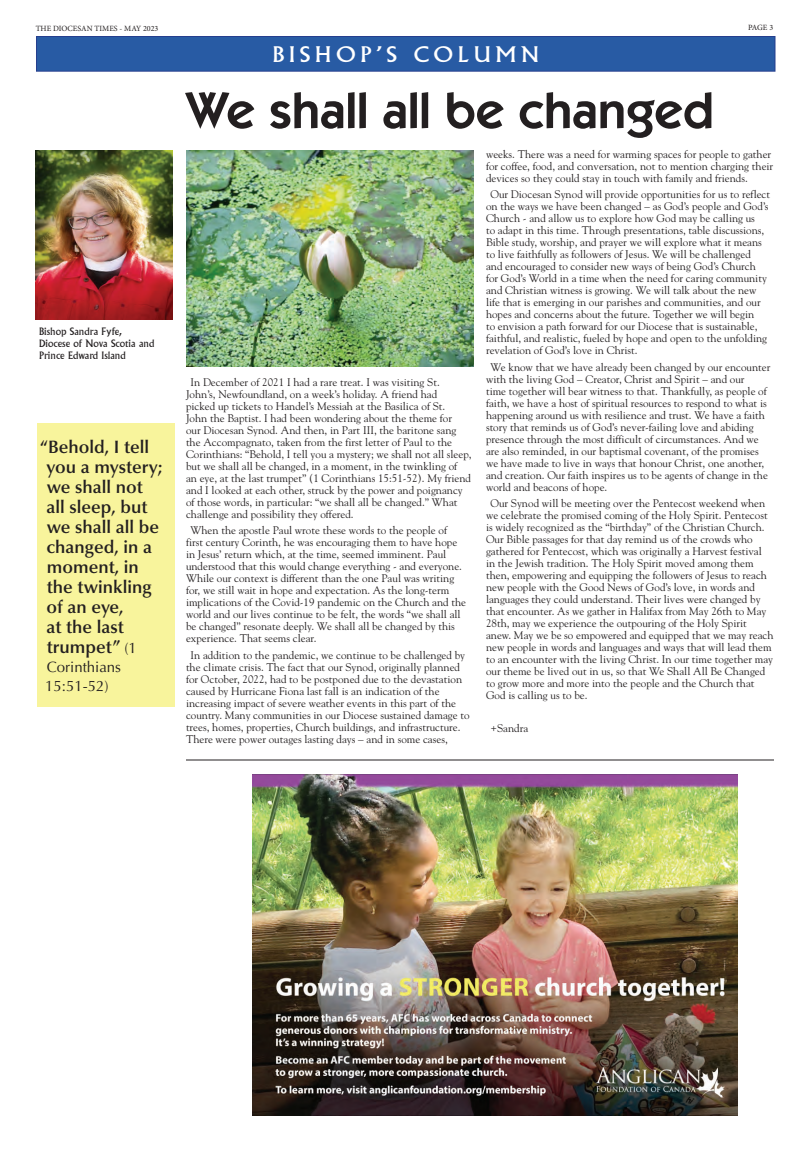
<style>
.page{position:relative;width:810px;height:1152px;background:#fff}
.page>*{position:absolute;margin:0;border:0;box-sizing:border-box;transform-origin:0 0}
.t1{font:600 51px "ITC Kabel Std";color:#231f20}
.t2{font:21px "Albertus MT Std";letter-spacing:.2em;color:#fff;scale:1.1 1}
.t3{font:600 18px/20px "Optima LT Std";color:#231f20}
.t4{font:15px/19px "Optima LT Std";color:#231f20}
.t5{font:11px/12px "Goudy Std";color:#231f20}
.t6{font:10px/12px "Albertus MT Std";color:#231f20}
.t7{font:8px "Minion Pro";color:#231f20}
.s1{font-weight:400;font-size:15px}
</style>
<div class="page">
<div style="left:36px;top:36px;width:739px;height:35px;background:#285ba4"></div>
<div style="left:36px;top:36px;width:740px;height:36px;border:1px solid #253f8e"></div>
<img style="left:35px;top:151px;width:138px;height:168px">
<div style="left:37px;top:423px;width:138px;height:284px;background:#f8f49c"></div>
<img style="left:187px;top:150px;width:287px;height:216px">
<img style="left:252px;top:774px;width:486px;height:342px">
<hr style="left:186px;top:760px;width:588px;height:1px;background:#231f20">
<p class="t7" style="left:36px;top:25px;width:124px">THE DIOCESAN TIMES - MAY 2023</p>
<p class="t7" style="left:748px;top:25px;width:27px">PAGE 3</p>
<h2 class="t2" style="left:272px;top:44px;width:244px">BISHOP’S COLUMN</h2>
<p class="t6" style="left:39px;top:326px;width:117px">Bishop Sandra Fyfe,<br>Diocese of Nova Scotia and<br>Prince Edward Island</p>
<h3 class="t3" style="left:46px;top:437px;width:118px;text-indent:-6px">“Behold, I tell you a mystery; we shall not all sleep, but we shall all be changed, in a moment, in the twinkling of an eye,<br>at the last trumpet” <span class="s1">(1</span></h3>
<h3 class="t4" style="left:45px;top:658px;width:77px">Corinthians<br>15:51-52)</h3>
<h1 class="t1" style="left:186px;top:92px;width:530px">We shall all be changed</h1>
<p class="t5" style="left:186px;top:377px;width:287px;text-indent:4px">In December of 2021 I had a rare treat. I was visiting St.<br>John’s, Newfoundland, on a week’s holiday. A friend had<br>picked up tickets to Handel’s Messiah at the Basilica of St.<br>John the Baptist. I had been wondering about the theme for<br>our Diocesan Synod. And then, in Part III, the baritone sang the Accompagnato, taken from the first letter of Paul to the Corinthians: “Behold, I tell you a mystery; we shall not all sleep, but we shall all be changed, in a moment, in the twinkling of an eye, at the last trumpet” (1 Corinthians 15:51-52). My friend and I looked at each other, struck by the power and poignancy of those words, in particular: “we shall all be changed.” What challenge and possibility they offered.</p>
<p class="t5" style="left:186px;top:525px;width:282px;text-indent:4px">When the apostle Paul wrote these words to the people of first century Corinth, he was encouraging them to have hope in Jesus’ return which, at the time, seemed imminent. Paul understood that this would change everything - and everyone.<br>While our context is different than the one Paul was writing for, we still wait in hope and expectation. As the long-term implications of the Covid-19 pandemic on the Church and the world and our lives continue to be felt, the words “we shall all be changed” resonate deeply. We shall all be changed by this experience. That seems clear.</p>
<p class="t5" style="left:186px;top:650px;width:285px;text-indent:4px">In addition to the pandemic, we continue to be challenged by the climate crisis. The fact that our Synod, originally planned for October, 2022, had to be postponed due to the devastation caused by Hurricane Fiona last fall is an indication of the increasing impact of severe weather events in this part of the country. Many communities in our Diocese sustained damage to trees, homes, properties, Church buildings, and infrastructure.<br>There were power outages lasting days – and in some cases,</p>
<p class="t5" style="left:486px;top:149px;width:289px">weeks. There was a need for warming spaces for people to gather for coffee, food, and conversation, not to mention charging their devices so they could stay in touch with family and friends.</p>
<p class="t5" style="left:486px;top:189px;width:286px;text-indent:4px">Our Diocesan Synod will provide opportunities for us to reflect on the ways we have been changed – as God’s people and God’s Church - and allow us to explore how God may be calling us<br>to adapt in this time. Through presentations, table discussions, Bible study, worship, and prayer we will explore what it means to live faithfully as followers of Jesus. We will be challenged<br>and encouraged to consider new ways of being God’s Church for God’s World in a time when the need for caring community and Christian witness is growing. We will talk about the new life that is emerging in our parishes and communities, and our hopes and concerns about the future. Together we will begin<br>to envision a path forward for our Diocese that is sustainable, faithful, and realistic, fueled by hope and open to the unfolding revelation of God’s love in Christ.</p>
<p class="t5" style="left:486px;top:362px;width:286px;text-indent:4px">We know that we have already been changed by our encounter with the living God – Creator, Christ and Spirit – and our<br>time together will bear witness to that. Thankfully, as people of faith, we have a host of spiritual resources to respond to what is happening around us with resilience and trust. We have a faith story that reminds us of God’s never-failing love and abiding presence through the most difficult of circumstances. And we are also reminded, in our baptismal covenant, of the promises we have made to live in ways that honour Christ, one another, and creation. Our faith inspires us to be agents of change in the world and beacons of hope.</p>
<p class="t5" style="left:486px;top:498px;width:289px;text-indent:4px">Our Synod will be meeting over the Pentecost weekend when we celebrate the promised coming of the Holy Spirit. Pentecost is widely recognized as the “birthday” of the Christian Church.<br>Our Bible passages for that day remind us of the crowds who gathered for Pentecost, which was originally a Harvest festival in the Jewish tradition. The Holy Spirit moved among them then, empowering and equipping the followers of Jesus to reach new people with the Good News of God’s love, in words and languages they could understand. Their lives were changed by that encounter. As we gather in Halifax from May 26th to May 28th, may we experience the outpouring of the Holy Spirit anew. May we be so empowered and equipped that we may reach new people in words and languages and ways that will lead them to an encounter with the living Christ. In our time together may our theme be lived out in us, so that We Shall All Be Changed to grow more and more into the people and the Church that God is calling us to be.</p>
<p class="t5" style="left:491px;top:723px;width:39px">+Sandra</p>
</div>
